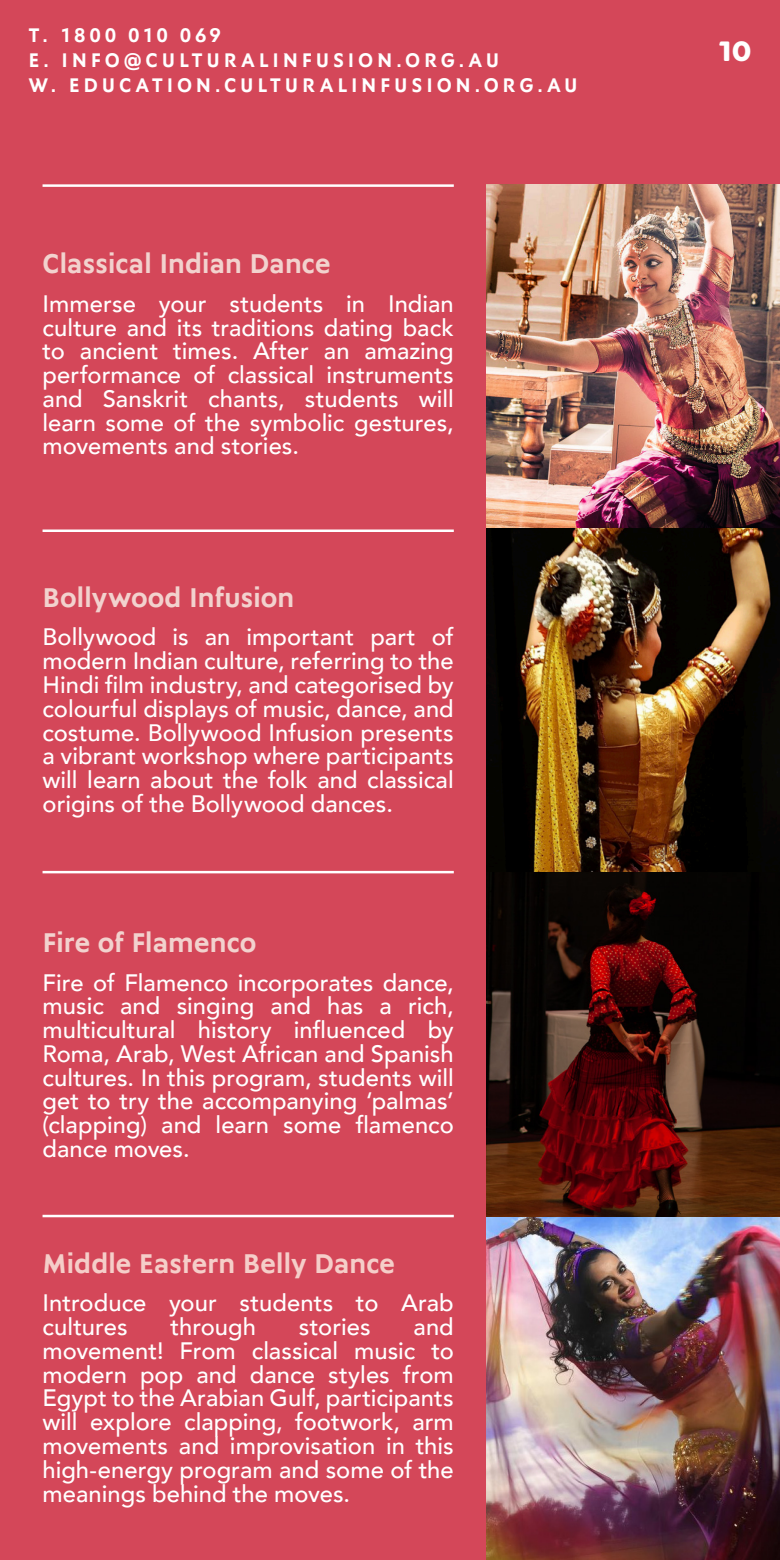
<style>
.page{position:relative;width:780px;height:1560px;background:#fff}
.page>*{position:absolute;margin:0;border:0;box-sizing:border-box;transform-origin:0 0}
.t1{font:700 30px "Goldplay Alt";color:#fff}
.Small_Title{font:700 27.5px "Ysans Std";letter-spacing:-.01em;color:#f2d2ce}
.Small_Title-2{font:700 27.5px "Ysans Std";letter-spacing:-.01em;color:#f5cec9}
.Body_text{font:500 23.75px/23.8px "Avenir";color:#fff;text-align:justify}
.body_text{font:700 20px "Ysans Std";letter-spacing:.19em;color:#fff}
</style>
<div class="page">
<div style="left:0;top:0;width:780px;height:1559px;background:#d44759"></div>
<img style="left:487px;top:184px;width:293px;height:688px">
<img style="left:487px;top:1215px;width:293px;height:344px">
<svg style="left:487px;top:872px;width:293px;height:343px;background:#32100a"></svg>
<hr style="left:43px;top:184px;width:411px;height:3px;background:#fff">
<hr style="left:43px;top:529px;width:411px;height:3px;background:#fff">
<hr style="left:43px;top:870px;width:411px;height:3px;background:#fff">
<hr style="left:43px;top:1214px;width:411px;height:3px;background:#fff">
<p class="body_text" style="left:28px;top:24px;width:194px">T. 1800 010 069</p>
<p class="body_text" style="left:28px;top:49px;width:472px">E. INFO@CULTURALINFUSION.ORG.AU</p>
<p class="body_text" style="left:28px;top:74px;width:551px">W. EDUCATION.CULTURALINFUSION.ORG.AU</p>
<p class="Small_Title" style="left:43px;top:248px;width:289px">Classical Indian Dance</p>
<p class="Body_text" style="left:43px;top:290px;width:413px">Immerse your students in Indian culture and its traditions dating back to ancient times. After an amazing performance of classical instruments and Sanskrit chants, students will learn some of the symbolic gestures, movements and stories.</p>
<p class="Small_Title" style="left:43px;top:582px;width:254px">Bollywood Infusion</p>
<p class="Body_text" style="left:43px;top:624px;width:413px">Bollywood is an important part of modern Indian culture, referring to the Hindi film industry, and categorised by colourful displays of music, dance, and costume. Bollywood Infusion presents a vibrant workshop where participants will learn about the folk and classical origins of the Bollywood dances.</p>
<p class="Small_Title" style="left:43px;top:927px;width:215px">Fire of Flamenco</p>
<p class="Body_text" style="left:43px;top:969px;width:413px">Fire of Flamenco incorporates dance, music and singing and has a rich, multicultural history influenced by Roma, Arab, West African and Spanish cultures. In this program, students will get to try the accompanying ‘palmas’ (clapping) and learn some flamenco dance moves.</p>
<p class="Small_Title-2" style="left:43px;top:1247px;width:354px">Middle Eastern Belly Dance</p>
<p class="Body_text" style="left:43px;top:1289px;width:413px">Introduce your students to Arab cultures</p>
<p class="Body_text" style="left:43px;top:1313px;width:413px;text-indent:371px">and movement! From classical music to modern pop and dance styles from Egypt to the Arabian Gulf, participants will explore clapping, footwork, arm movements and improvisation in this high-energy program and some of the meanings behind the moves.</p>
<p class="Body_text" style="left:170px;top:1313px;width:87px">through</p>
<p class="Body_text" style="left:299px;top:1313px;width:73px">stories</p>
<p class="t1" style="left:719px;top:32px;width:34px">10</p>
</div>
